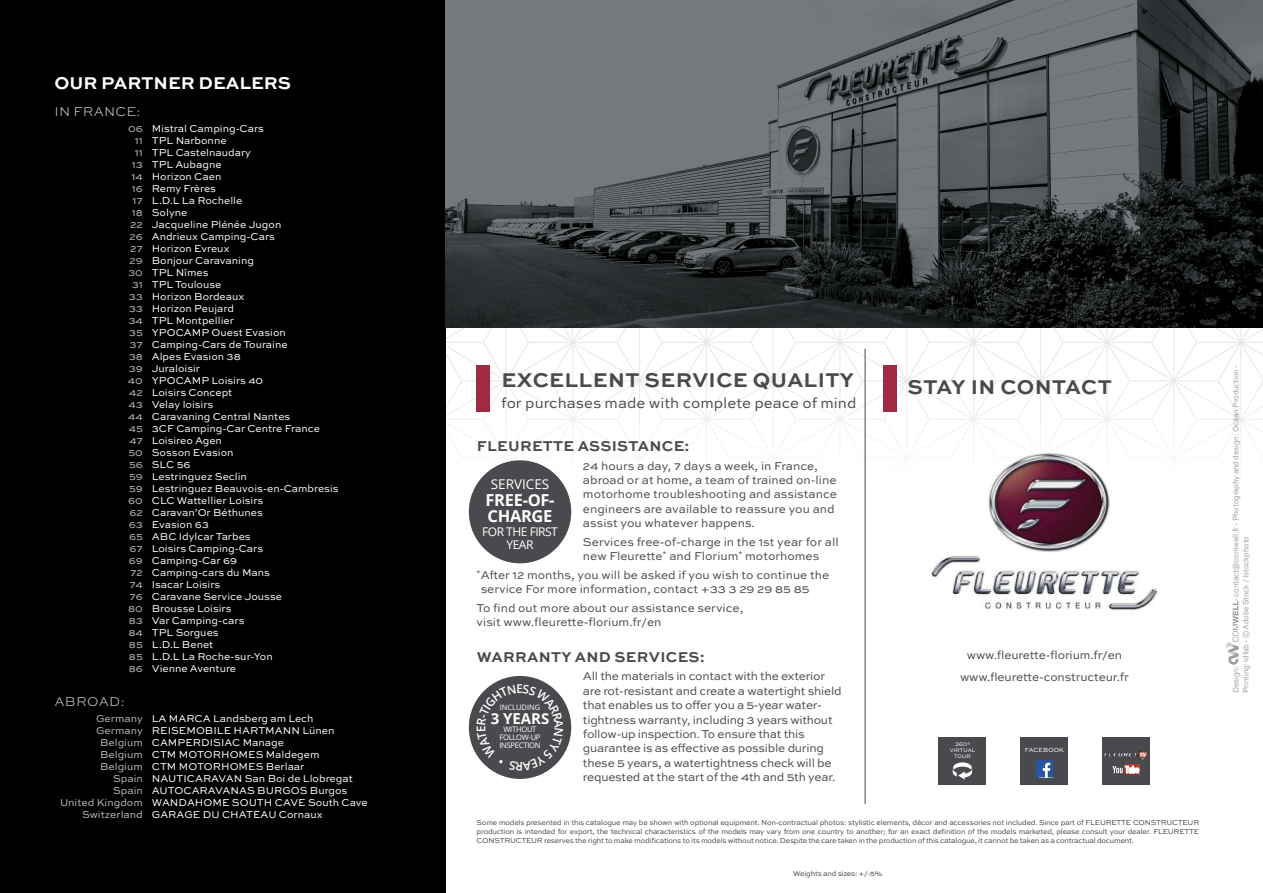
<style>
.page{position:relative;width:1263px;height:893px;background:#fff}
.page>*{position:absolute;margin:0;border:0;box-sizing:border-box;transform-origin:0 0}
.t1{font:700 21px "Sweet Sans Pro";letter-spacing:.02em;color:#494a4d}
.t2{font:700 18px "Sweet Sans Pro";color:#fff}
.t3{font:700 16.5px/16.5px "Open Sans";letter-spacing:-.02em;color:#fff}
.t4{font:700 15px "Sweet Sans Pro";letter-spacing:.02em;color:#494a4d}
.t5{font:15px "Sweet Sans Pro";color:#494a4d}
.t6{font:700 15px "Open Sans";color:#fff}
.t7{font:300 13.5px "Sweet Sans Pro";letter-spacing:.02em;color:#c0bcbe}
.t8{font:13.5px "Open Sans";color:#fff}
.t9{font:12px/14.4px "Sweet Sans Pro";letter-spacing:-.01em;color:#494a4d}
.t10{font:12px/13.5px "Open Sans";letter-spacing:-.04em;color:#fff;text-align:center}
.t11{font:10.5px "Sweet Sans Pro";color:#fff}
.t12{font:8.25px/9.9px "Sweet Sans Pro";letter-spacing:-.02em;color:#9d9d9c;scale:.9 1}
.t13{font:7.65px/8.1px "Open Sans";letter-spacing:-.04em;color:#fff;text-align:center}
.t14{font:7.5px/9px "Sweet Sans Pro";letter-spacing:-.03em;color:#494a4d;text-align:justify}
.t15{font:7.5px "Open Sans";color:#fff}
.t16{font:6.3px "Sweet Sans Pro";letter-spacing:.02em;color:#fff}
.t17{font:5.4px/6px "Sweet Sans Pro";letter-spacing:.01em;color:#fff;text-align:center}
.s1{color:#c0bcbe}
</style>
<div class="page">
<svg style="left:445px;top:327px;width:818px;height:172px"></svg>
<img style="left:930px;top:447px;width:229px;height:163px">
<div style="left:477px;top:365px;width:13px;height:46px;background:#a02a42"></div>
<div style="left:883px;top:365px;width:13px;height:46px;background:#a02a42"></div>
<hr style="left:865px;top:349px;width:1px;height:455px;background:#494a4d">
<div style="left:0;top:0;width:445px;height:893px;background:#000"></div>
<img style="left:445px;top:0;width:818px;height:327px">
<svg style="left:1102px;top:737px;width:48px;height:48px;background:#5a5558"></svg>
<img style="left:1104px;top:748px;width:43px;height:12px">
<svg style="left:1020px;top:737px;width:48px;height:48px;background:#4a505a"></svg>
<svg style="left:938px;top:737px;width:48px;height:48px;background:#545558"></svg>
<div style="left:469px;top:676px;width:102px;height:103px;background:#494a4d;border-radius:50%"></div>
<div style="left:469px;top:460px;width:102px;height:103px;background:#494a4d;border-radius:50%"></div>
<svg style="left:1225px;top:601px;width:13px;height:64px"></svg>
<svg style="left:477px;top:684px;width:86px;height:87px"></svg>
<h2 class="t2" style="left:55px;top:69px;width:238px">OUR PARTNER DEALERS</h2>
<p class="t7" style="left:54px;top:102px;width:88px">IN FRANCE:</p>
<p class="t11" style="left:128px;top:121px;width:137px"><span class="s1">06</span> Mistral Camping-Cars</p>
<p class="t11" style="left:135px;top:133px;width:93px"><span class="s1">11</span> TPL Narbonne</p>
<p class="t11" style="left:135px;top:145px;width:118px"><span class="s1">11</span> TPL Castelnaudary</p>
<p class="t11" style="left:132px;top:157px;width:91px"><span class="s1">13</span> TPL Aubagne</p>
<p class="t11" style="left:131px;top:169px;width:91px"><span class="s1">14</span> Horizon Caen</p>
<p class="t11" style="left:132px;top:181px;width:86px"><span class="s1">16</span> Remy Frères</p>
<p class="t11" style="left:133px;top:193px;width:111px"><span class="s1">17</span> L.D.L La Rochelle</p>
<p class="t11" style="left:132px;top:205px;width:57px"><span class="s1">18</span> Solyne</p>
<p class="t11" style="left:130px;top:217px;width:153px"><span class="s1">22</span> Jacqueline Plénée Jugon</p>
<p class="t11" style="left:130px;top:229px;width:147px"><span class="s1">26</span> Andrieux Camping-Cars</p>
<p class="t11" style="left:130px;top:241px;width:101px"><span class="s1">27</span> Horizon Evreux</p>
<p class="t11" style="left:130px;top:253px;width:126px"><span class="s1">29</span> Bonjour Caravaning</p>
<p class="t11" style="left:128px;top:265px;width:82px"><span class="s1">30</span> TPL Nîmes</p>
<p class="t11" style="left:132px;top:277px;width:91px"><span class="s1">31</span> TPL Toulouse</p>
<p class="t11" style="left:129px;top:289px;width:117px"><span class="s1">33</span> Horizon Bordeaux</p>
<p class="t11" style="left:129px;top:301px;width:107px"><span class="s1">33</span> Horizon Peujard</p>
<p class="t11" style="left:128px;top:313px;width:107px"><span class="s1">34</span> TPL Montpellier</p>
<p class="t11" style="left:129px;top:325px;width:158px"><span class="s1">35</span> YPOCAMP Ouest Evasion</p>
<p class="t11" style="left:130px;top:337px;width:160px"><span class="s1">37</span> Camping-Cars de Touraine</p>
<p class="t11" style="left:129px;top:349px;width:114px"><span class="s1">38</span> Alpes Evasion 38</p>
<p class="t11" style="left:129px;top:361px;width:73px"><span class="s1">39</span> Juraloisir</p>
<p class="t11" style="left:128px;top:373px;width:137px"><span class="s1">40</span> YPOCAMP Loisirs 40</p>
<p class="t11" style="left:129px;top:385px;width:105px"><span class="s1">42</span> Loisirs Concept</p>
<p class="t11" style="left:128px;top:397px;width:86px"><span class="s1">43</span> Velay loisirs</p>
<p class="t11" style="left:128px;top:409px;width:164px"><span class="s1">44</span> Caravaning Central Nantes</p>
<p class="t11" style="left:129px;top:421px;width:193px"><span class="s1">45</span> 3CF Camping-Car Centre France</p>
<p class="t11" style="left:129px;top:433px;width:94px"><span class="s1">47</span> Loisireo Agen</p>
<p class="t11" style="left:128px;top:445px;width:107px"><span class="s1">50</span> Sosson Evasion</p>
<p class="t11" style="left:129px;top:457px;width:63px"><span class="s1">56</span> SLC 56</p>
<p class="t11" style="left:129px;top:469px;width:119px"><span class="s1">59</span> Lestringuez Seclin</p>
<p class="t11" style="left:129px;top:481px;width:211px"><span class="s1">59</span> Lestringuez Beauvois-en-Cambresis</p>
<p class="t11" style="left:128px;top:493px;width:137px"><span class="s1">60</span> CLC Wattellier Loisirs</p>
<p class="t11" style="left:130px;top:505px;width:135px"><span class="s1">62</span> Caravan’Or Béthunes</p>
<p class="t11" style="left:129px;top:517px;width:82px"><span class="s1">63</span> Evasion 63</p>
<p class="t11" style="left:129px;top:529px;width:123px"><span class="s1">65</span> ABC Idylcar Tarbes</p>
<p class="t11" style="left:130px;top:541px;width:135px"><span class="s1">67</span> Loisirs Camping-Cars</p>
<p class="t11" style="left:129px;top:553px;width:110px"><span class="s1">69</span> Camping-Car 69</p>
<p class="t11" style="left:130px;top:565px;width:141px"><span class="s1">72</span> Camping-cars du Mans</p>
<p class="t11" style="left:130px;top:577px;width:92px"><span class="s1">74</span> Isacar Loisirs</p>
<p class="t11" style="left:130px;top:589px;width:154px"><span class="s1">76</span> Caravane Service Jousse</p>
<p class="t11" style="left:128px;top:601px;width:105px"><span class="s1">80</span> Brousse Loisirs</p>
<p class="t11" style="left:129px;top:613px;width:117px"><span class="s1">83</span> Var Camping-cars</p>
<p class="t11" style="left:128px;top:625px;width:92px"><span class="s1">84</span> TPL Sorgues</p>
<p class="t11" style="left:129px;top:637px;width:86px"><span class="s1">85</span> L.D.L Benet</p>
<p class="t11" style="left:129px;top:649px;width:145px"><span class="s1">85</span> L.D.L La Roche-sur-Yon</p>
<p class="t11" style="left:129px;top:661px;width:109px"><span class="s1">86</span> Vienne Aventure</p>
<p class="t7" style="left:54px;top:692px;width:72px">ABROAD:</p>
<p class="t11" style="left:96px;top:711px;width:219px"><span class="s1">Germany</span> LA MARCA Landsberg am Lech</p>
<p class="t11" style="left:96px;top:723px;width:240px"><span class="s1">Germany</span> REISEMOBILE HARTMANN Lünen</p>
<p class="t11" style="left:100px;top:735px;width:185px"><span class="s1">Belgium</span> CAMPERDISIAC Manage</p>
<p class="t11" style="left:100px;top:747px;width:221px"><span class="s1">Belgium</span> CTM MOTORHOMES Maldegem</p>
<p class="t11" style="left:100px;top:759px;width:206px"><span class="s1">Belgium</span> CTM MOTORHOMES Berlaar</p>
<p class="t11" style="left:113px;top:771px;width:241px"><span class="s1">Spain</span> NAUTICARAVAN San Boi de Llobregat</p>
<p class="t11" style="left:113px;top:783px;width:236px"><span class="s1">Spain</span> AUTOCARAVANAS BURGOS Burgos</p>
<p class="t11" style="left:60px;top:795px;width:309px"><span class="s1">United Kingdom</span> WANDAHOME SOUTH CAVE South Cave</p>
<p class="t11" style="left:82px;top:807px;width:242px"><span class="s1">Switzerland</span> GARAGE DU CHATEAU Cornaux</p>
<h1 class="t1" style="left:501px;top:364px;width:354px">EXCELLENT SERVICE QUALITY</h1>
<h3 class="t5" style="left:501px;top:392px;width:357px">for purchases made with complete peace of mind</h3>
<h3 class="t4" style="left:477px;top:434px;width:214px">FLEURETTE ASSISTANCE:</h3>
<p class="t9" style="left:583px;top:458px;width:255px">24 hours a day, 7 days a week, in France, abroad or at home, a team of trained on-line motorhome troubleshooting and assistance engineers are available to reassure you and assist you whatever happens.</p>
<p class="t9" style="left:583px;top:534px;width:257px">Services free-of-charge in the 1st year for all new Fleurette<sup>*</sup> and Florium<sup>*</sup> motorhomes</p>
<p class="t9" style="left:481px;top:567px;width:350px;text-indent:-4px"><sup>*</sup>After 12 months, you will be asked if you wish to continue the service For more information, contact +33 3 29 29 85 85</p>
<p class="t9" style="left:477px;top:600px;width:268px">To find out more about our assistance service, visit www.fleurette-florium.fr/en</p>
<h3 class="t4" style="left:477px;top:645px;width:229px">WARRANTY AND SERVICES:</h3>
<p class="t9" style="left:583px;top:669px;width:260px">All the materials in contact with the exterior are rot-resistant and create a watertight shield that enables us to offer you a 5-year water&shy;tightness warranty, including 3 years without follow-up inspection. To ensure that this guarantee is as effective as possible during these 5 years, a watertightness check will be requested at the start of the 4th and 5th year.</p>
<p class="t8" style="left:491px;top:475px;width:60px">SERVICES</p>
<h3 class="t3" style="left:486px;top:491px;width:70px">FREE-OF-<br>CHARGE</h3>
<p class="t10" style="left:482px;top:525px;width:77px">FOR THE FIRST<br>YEAR</p>
<p class="t15" style="left:500px;top:703px;width:42px">INCLUDING</p>
<h3 class="t6" style="left:491px;top:708px;width:60px">3 YEARS</h3>
<p class="t13" style="left:499px;top:725px;width:43px">WITHOUT<br>FOLLOW-UP<br>INSPECTION</p>
<h1 class="t1" style="left:908px;top:371px;width:206px">STAY IN CONTACT</h1>
<p class="t9" style="left:960px;top:643px;width:170px;line-height:22.2px;text-align:center">www.fleurette-florium.fr/en www.fleurette-constructeur.fr</p>
<p class="t17" style="left:950px;top:741px;width:27px">360°<br>VIRTUAL<br>TOUR</p>
<p class="t16" style="left:1025px;top:746px;width:41px">FACEBOOK</p>
<p class="t14" style="left:477px;top:818px;width:724px">Some models presented in this catalogue may be shown with optional equipment. Non-contractual photos: stylistic elements, décor and accessories not included. Since part of FLEURETTE CONSTRUCTEUR production is intended for export, the technical characteristics of the models may vary from one country to another; for an exact definition of the models marketed, please consult your dealer. FLEURETTE CONSTRUCTEUR reserves the right to make modifications to its models without notice. Despite the care taken in the production of this catalogue, it cannot be taken as a contractual document.</p>
<p class="t14" style="left:793px;top:869px;width:91px">Weights and sizes: +/-5%</p>
<p class="t12" style="left:1230px;top:693px;width:366px;text-indent:92px;rotate:-90deg">- contact@comwell.fr - Photography and design: Océan Production -<br>Printing: idfab - © Adobe Stock / Istockphoto</p>
<p class="t12" style="left:1230px;top:693px;width:32px;rotate:-90deg">Design:</p>
</div>
